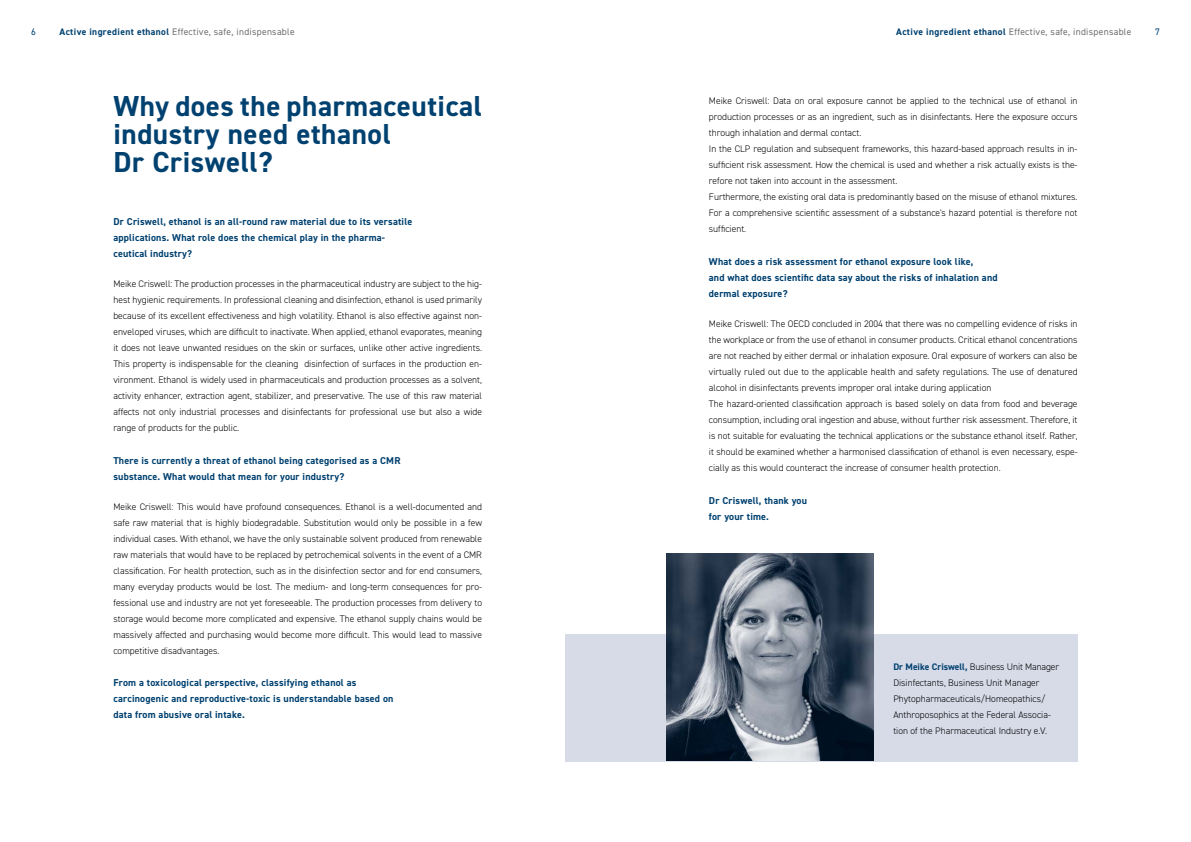
<style>
.page{position:relative;width:1191px;height:842px;background:#fff}
.page>*{position:absolute;margin:0;border:0;box-sizing:border-box;transform-origin:0 0}
.t1{font:700 29px/28px "DIN2014";letter-spacing:.02em;color:#004170}
.t2{font:700 10px/16px "DIN2014";letter-spacing:.02em;color:#004170}
.t3{font:300 9.5px/16px "DIN2014";color:#000}
.t4{font:9.5px "DIN2014";letter-spacing:.03em;color:#6e6e6e}
.t5{font:9.5px "DIN2014";color:#004170}
.s1{font-weight:700;color:#004170}
</style>
<div class="page">
<div style="left:565px;top:634px;width:512px;height:127px;background:#d7dae7"></div>
<img style="left:666px;top:554px;width:207px;height:207px">
<p class="t5" style="left:31px;top:29px;width:6px">6</p>
<p class="t5" style="left:1155px;top:29px;width:6px">7</p>
<p class="t4" style="left:60px;top:29px;width:237px"><span class="s1">Active ingredient ethanol</span> Effective, safe, indispensable</p>
<p class="t4" style="left:896px;top:29px;width:237px"><span class="s1">Active ingredient ethanol</span> Effective, safe, indispensable</p>
<h1 class="t1" style="left:113px;top:95px;width:370px">Why does the pharmaceutical industry need ethanol<br>Dr Criswell?</h1>
<p class="t2" style="left:113px;top:214px;width:300px">Dr Criswell, ethanol is an all-round raw material due to its versatile applications. What role does the chemical play in the pharma&shy;ceutical industry?</p>
<p class="t3" style="left:113px;top:276px;width:370px;text-align:justify">Meike Criswell: The production processes in the pharmaceutical industry are subject to the hig&shy;hest hygienic requirements. In professional cleaning and disinfection, ethanol is used primarily because of its excellent effectiveness and high volatility. Ethanol is also effective against non&shy;enveloped viruses, which are difficult to inactivate. When applied, ethanol evaporates, meaning it does not leave unwanted residues on the skin or surfaces, unlike other active ingredients.<br>This property is indispensable for the cleaning disinfection of surfaces in the production en&shy;vironment. Ethanol is widely used in pharmaceuticals and production processes as a solvent, activity enhancer, extraction agent, stabilizer, and preservative. The use of this raw material affects not only industrial processes and disinfectants for professional use but also a wide range of products for the public.</p>
<p class="t2" style="left:113px;top:453px;width:289px">There is currently a threat of ethanol being categorised as a CMR substance. What would that mean for your industry?</p>
<p class="t3" style="left:113px;top:499px;width:370px;text-align:justify">Meike Criswell: This would have profound consequences. Ethanol is a well-documented and safe raw material that is highly biodegradable. Substitution would only be possible in a few individual cases. With ethanol, we have the only sustainable solvent produced from renewable raw materials that would have to be replaced by petrochemical solvents in the event of a CMR classification. For health protection, such as in the disinfection sector and for end consumers, many everyday products would be lost. The medium- and long-term consequences for pro&shy;fessional use and industry are not yet foreseeable. The production processes from delivery to storage would become more complicated and expensive. The ethanol supply chains would be massively affected and purchasing would become more difficult. This would lead to massive competitive disadvantages.</p>
<p class="t2" style="left:113px;top:676px;width:281px">From a toxicological perspective, classifying ethanol as carcinogenic and reproductive-toxic is understandable based on data from abusive oral intake.</p>
<p class="t3" style="left:709px;top:93px;width:370px">Meike Criswell: Data on oral exposure cannot be applied to the technical use of ethanol in production processes or as an ingredient, such as in disinfectants. Here the exposure occurs through inhalation and dermal contact.<br>In the CLP regulation and subsequent frameworks, this hazard-based approach results in in&shy;sufficient risk assessment. How the chemical is used and whether a risk actually exists is the&shy;refore not taken into account in the assessment.<br>Furthermore, the existing oral data is predominantly based on the misuse of ethanol mixtures.<br>For a comprehensive scientific assessment of a substance's hazard potential is therefore not sufficient.</p>
<p class="t2" style="left:709px;top:254px;width:290px">What does a risk assessment for ethanol exposure look like,<br>and what does scientific data say about the risks of inhalation and dermal exposure?</p>
<p class="t3" style="left:709px;top:316px;width:370px">Meike Criswell: The OECD concluded in 2004 that there was no compelling evidence of risks in the workplace or from the use of ethanol in consumer products. Critical ethanol concentrations are not reached by either dermal or inhalation exposure. Oral exposure of workers can also be virtually ruled out due to the applicable health and safety regulations. The use of denatured alcohol in disinfectants prevents improper oral intake during application<br>The hazard-oriented classification approach is based solely on data from food and beverage consumption, including oral ingestion and abuse, without further risk assessment. Therefore, it is not suitable for evaluating the technical applications or the substance ethanol itself. Rather, it should be examined whether a harmonised classification of ethanol is even necessary, espe&shy;cially as this would counteract the increase of consumer health protection.</p>
<p class="t2" style="left:709px;top:493px;width:100px">Dr Criswell, thank you for your time.</p>
<p class="t3" style="left:893px;top:659px;width:167px"><span class="s1">Dr Meike Criswell,</span> Business Unit Manager Disinfectants, Business Unit Manager Phytopharmaceuticals/Homeopathics/ Anthroposophics at the Federal Associa&shy;tion of the Pharmaceutical Industry e.V.</p>
</div>
